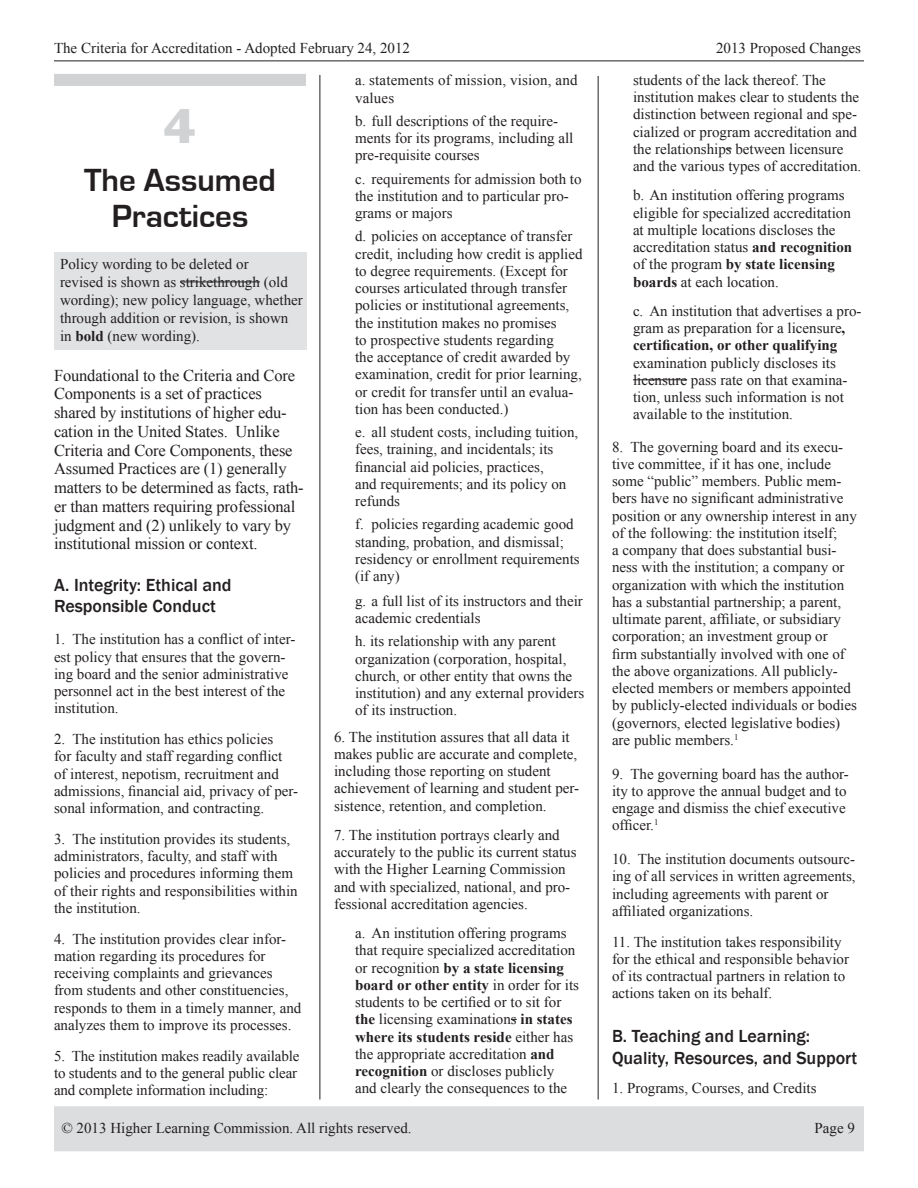
<style>
.page{position:relative;width:918px;height:1188px;background:#fff}
.page>*{position:absolute;margin:0;border:0;box-sizing:border-box;transform-origin:0 0}
.Section_heads{font:45px "Franklin Gothic";color:#d1d2d4}
.t1{font:700 33px/36px "Eurostile";color:#231f20;text-align:center}
.Min_Exp_Header{font:500 18px/21.6px "Franklin Gothic";color:#231f20}
.Intro_text{font:16.5px/18.8px "Times New Roman";letter-spacing:-.01em;color:#231f20}
.Min_Expectations{font:15px/17.2px "Times New Roman";color:#231f20}
.Min_Exp_Bullets{font:15px/17.2px "Times New Roman";color:#231f20}
.s1{font-weight:700}
</style>
<div class="page">
<hr style="left:320px;top:75px;width:1px;height:1025px;background:#231f20">
<hr style="left:598px;top:76px;width:1px;height:1024px;background:#231f20">
<div style="left:54px;top:1106px;width:810px;height:45px;background:#dcdddf"></div>
<hr style="left:54px;top:61px;width:810px;height:1px;background:#231f20">
<div style="left:55px;top:252px;width:252px;height:97px;background:#e1e2e4"></div>
<hr style="left:633px;top:379px;width:54px;height:1px;background:#231f20">
<div style="left:54px;top:74px;width:252px;height:12px;background:#d1d2d4"></div>
<hr style="left:180px;top:282px;width:80px;height:1px;background:#231f20">
<p class="Min_Expectations" style="left:54px;top:39px;width:358px">The Criteria for Accreditation - Adopted February 24, 2012</p>
<p class="Min_Expectations" style="left:716px;top:39px;width:146px">2013 Proposed Changes</p>
<p class="Min_Exp_Bullets" style="left:355px;top:72px;width:224px">a. statements of mission, vision, and values</p>
<p class="Min_Exp_Bullets" style="left:355px;top:112px;width:220px">b. full descriptions of the require&shy;ments for its programs, including all pre-requisite courses</p>
<p class="Min_Exp_Bullets" style="left:355px;top:170px;width:228px">c. requirements for admission both to the institution and to particular pro&shy;grams or majors</p>
<p class="Min_Exp_Bullets" style="left:355px;top:228px;width:229px">d. policies on acceptance of transfer credit, including how credit is applied to degree requirements. (Except for courses articulated through transfer policies or institutional agreements, the institution makes no promises<br>to prospective students regarding<br>the acceptance of credit awarded by examination, credit for prior learning, or credit for transfer until an evalua&shy;tion has been conducted.)</p>
<p class="Min_Exp_Bullets" style="left:355px;top:423px;width:225px">e. all student costs, including tuition, fees, training, and incidentals; its financial aid policies, practices,<br>and requirements; and its policy on refunds</p>
<p class="Min_Exp_Bullets" style="left:355px;top:516px;width:226px">f. policies regarding academic good standing, probation, and dismissal; residency or enrollment requirements (if any)</p>
<p class="Min_Exp_Bullets" style="left:355px;top:592px;width:229px">g. a full list of its instructors and their academic credentials</p>
<p class="Min_Exp_Bullets" style="left:355px;top:633px;width:231px">h. its relationship with any parent organization (corporation, hospital, church, or other entity that owns the institution) and any external providers of its instruction.</p>
<p class="Min_Expectations" style="left:334px;top:728px;width:247px">6. The institution assures that all data it makes public are accurate and complete, including those reporting on student achievement of learning and student per&shy;sistence, retention, and completion.</p>
<p class="Min_Expectations" style="left:334px;top:826px;width:244px">7. The institution portrays clearly and accurately to the public its current status with the Higher Learning Commission and with specialized, national, and pro&shy;fessional accreditation agencies.</p>
<p class="Min_Exp_Bullets" style="left:355px;top:924px;width:226px">a. An institution offering programs that require specialized accreditation or recognition <span class="s1">by a state licensing board or other entity</span> in order for its students to be certified or to sit for <span class="s1">the</span> licensing examinations <span class="s1">in states where its students reside</span> either has the appropriate accreditation <span class="s1">and recognition</span> or discloses publicly and clearly the consequences to the</p>
<p class="Min_Exp_Bullets" style="left:633px;top:71px;width:230px">students of the lack thereof. The institution makes clear to students the distinction between regional and spe&shy;cialized or program accreditation and the relationships between licensure and the various types of accreditation.</p>
<p class="Min_Exp_Bullets" style="left:633px;top:186px;width:221px">b. An institution offering programs eligible for specialized accreditation at multiple locations discloses the accreditation status <span class="s1">and recognition </span>of the program <span class="s1">by state licensing boards</span> at each location.</p>
<p class="Min_Exp_Bullets" style="left:633px;top:302px;width:230px">c. An institution that advertises a pro&shy;gram as preparation for a licensure<span class="s1">, certification, or other qualifying </span>examination publicly discloses its licensure pass rate on that examina&shy;tion, unless such information is not available to the institution.</p>
<p class="Min_Expectations" style="left:612px;top:438px;width:246px">8. The governing board and its execu&shy;tive committee, if it has one, include some “public” members. Public mem&shy;bers have no significant administrative position or any ownership interest in any of the following: the institution itself;<br>a company that does substantial busi&shy;ness with the institution; a company or organization with which the institution has a substantial partnership; a parent, ultimate parent, affiliate, or subsidiary corporation; an investment group or<br>firm substantially involved with one of the above organizations. All publicly&shy;elected members or members appointed by publicly-elected individuals or bodies (governors, elected legislative bodies) are public members.<sup>1</sup></p>
<p class="Min_Expectations" style="left:612px;top:765px;width:238px">9. The governing board has the author&shy;ity to approve the annual budget and to engage and dismiss the chief executive officer.<sup>1</sup></p>
<p class="Min_Expectations" style="left:612px;top:850px;width:245px">10. The institution documents outsourc&shy;ing of all services in written agreements, including agreements with parent or affiliated organizations.</p>
<p class="Min_Expectations" style="left:612px;top:933px;width:239px">11. The institution takes responsibility for the ethical and responsible behavior of its contractual partners in relation to actions taken on its behalf.</p>
<p class="Min_Exp_Header" style="left:612px;top:1026px;width:247px">B. Teaching and Learning:<br>Quality, Resources, and Support</p>
<p class="Min_Expectations" style="left:612px;top:1079px;width:206px">1. Programs, Courses, and Credits</p>
<p class="Section_heads" style="left:164px;top:97px;width:34px">4</p>
<p class="t1" style="left:84px;top:163px;width:193px">The Assumed<br>Practices</p>
<p class="Min_Expectations" style="left:60px;top:255px;width:244px;line-height:18px">Policy wording to be deleted or<br>revised is shown as strikethrough (old wording); new policy language, whether through addition or revision, is shown in <span class="s1">bold</span> (new wording).</p>
<p class="Intro_text" style="left:54px;top:366px;width:251px">Foundational to the Criteria and Core Components is a set of practices shared by institutions of higher edu&shy;cation in the United States. Unlike Criteria and Core Components, these Assumed Practices are (1) generally matters to be determined as facts, rath&shy;er than matters requiring professional judgment and (2) unlikely to vary by institutional mission or context.</p>
<p class="Min_Exp_Header" style="left:54px;top:574px;width:179px">A. Integrity: Ethical and<br>Responsible Conduct</p>
<p class="Min_Expectations" style="left:54px;top:630px;width:243px">1. The institution has a conflict of inter&shy;est policy that ensures that the govern&shy;ing board and the senior administrative personnel act in the best interest of the institution.</p>
<p class="Min_Expectations" style="left:54px;top:730px;width:246px">2. The institution has ethics policies<br>for faculty and staff regarding conflict of interest, nepotism, recruitment and admissions, financial aid, privacy of per&shy;sonal information, and contracting.</p>
<p class="Min_Expectations" style="left:54px;top:830px;width:245px">3. The institution provides its students, administrators, faculty, and staff with policies and procedures informing them of their rights and responsibilities within the institution.</p>
<p class="Min_Expectations" style="left:54px;top:930px;width:249px">4. The institution provides clear infor&shy;mation regarding its procedures for receiving complaints and grievances from students and other constituencies, responds to them in a timely manner, and analyzes them to improve its processes.</p>
<p class="Min_Expectations" style="left:54px;top:1047px;width:247px">5. The institution makes readily available to students and to the general public clear and complete information including:</p>
<p class="Min_Expectations" style="left:62px;top:1119px;width:352px">© 2013 Higher Learning Commission. All rights reserved.</p>
<p class="Min_Expectations" style="left:815px;top:1119px;width:42px">Page 9</p>
</div>
